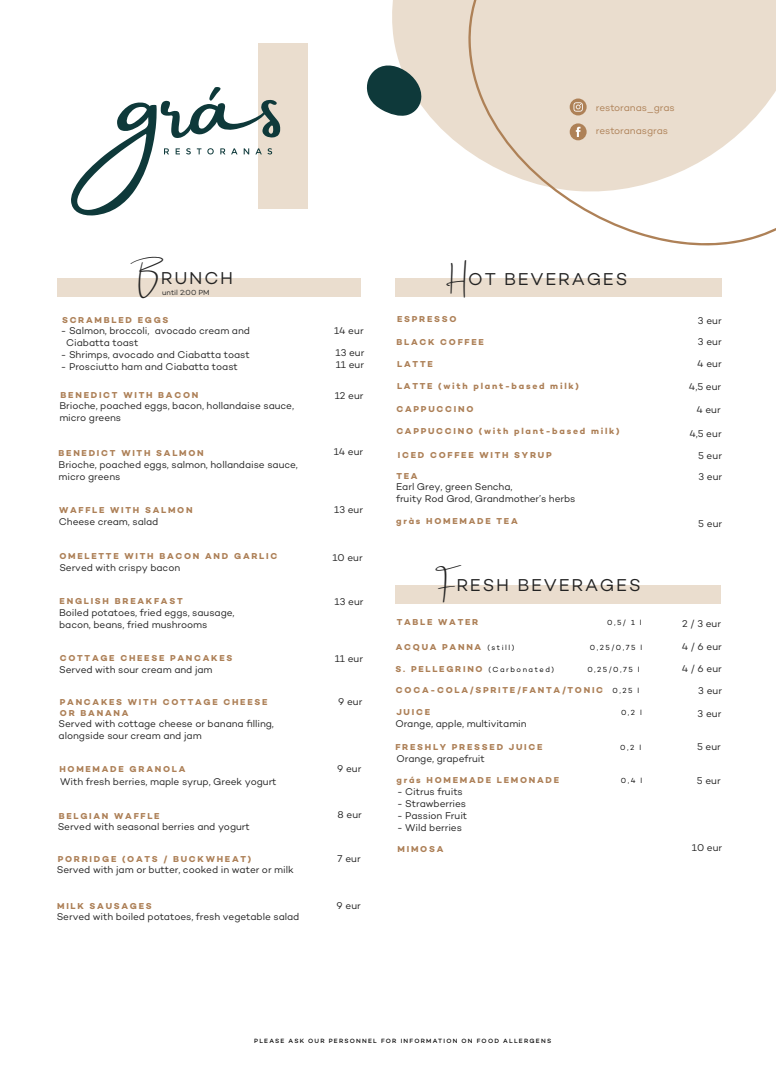
<style>
.page{position:relative;width:776px;height:1088px;background:#fff}
.page>*{position:absolute;margin:0;border:0;box-sizing:border-box;transform-origin:0 0}
.t1{font:17.5px "Campton";letter-spacing:.1em;color:#232323}
.t2{font:10px/12px "Campton";letter-spacing:-.005em;color:#232323}
.t3{font:10px "Campton";letter-spacing:-.01em;color:#ae8157}
.t4{font:700 8.75px/10.5px "Campton";letter-spacing:.2em;color:#ad8057}
.t5{font:7.5px "Campton";letter-spacing:.2em;color:#000}
.t6{font:7.5px "Campton";color:#232323}
.t7{font:500 6.25px "Campton";letter-spacing:.2em;color:#000}
.s1{font-family:"Amsterdam Two ttf"}
.s2{font-weight:400;font-size:7.5px;color:#000}
</style>
<div class="page">
<div style="left:259px;top:43px;width:49px;height:165px;background:#eaddce"></div>
<svg style="left:392px;top:0;width:75px;height:150px;fill:#eaddce"></svg>
<svg style="left:467px;top:0;width:309px;height:246px;fill:#eaddce"></svg>
<svg style="left:366px;top:55px;width:57px;height:62px"></svg>
<svg style="left:71px;top:87px;width:209px;height:129px"></svg>
<div style="left:570px;top:98px;width:17px;height:17px;background:#ae8157;border-radius:50%"></div>
<svg style="left:573px;top:102px;width:10px;height:10px"></svg>
<div style="left:570px;top:123px;width:17px;height:17px;background:#ae8157;border-radius:50%"></div>
<svg style="left:576px;top:127px;width:4px;height:10px"></svg>
<div style="left:57px;top:279px;width:304px;height:18px;background:#eaddce"></div>
<div style="left:395px;top:279px;width:327px;height:18px;background:#eaddce"></div>
<div style="left:395px;top:585px;width:326px;height:18px;background:#eaddce"></div>
<p class="t3" style="left:596px;top:101px;width:80px">restoranas_gras</p>
<p class="t3" style="left:596px;top:125px;width:74px">restoranasgras</p>
<h1 class="t1" style="left:137px;top:267px;width:98px"><span class="s1">B</span>RUNCH</h1>
<p class="t6" style="left:162px;top:288px;width:49px">until 2:00 PM</p>
<p class="t4" style="left:62px;top:314px;width:108px">SCRAMBLED EGGS</p>
<p class="t2" style="left:66px;top:324px;width:185px;text-indent:-5px">- Salmon, broccoli, avocado cream and<br>Ciabatta toast</p>
<p class="t2" style="left:61px;top:348px;width:190px">- Shrimps, avocado and Ciabatta toast</p>
<p class="t2" style="left:61px;top:360px;width:178px">- Prosciutto ham and Ciabatta toast</p>
<p class="t4" style="left:61px;top:390px;width:139px">BENEDICT WITH BACON</p>
<p class="t2" style="left:59px;top:399px;width:236px">Brioche, poached eggs, bacon, hollandaise sauce, micro greens</p>
<p class="t4" style="left:59px;top:448px;width:147px">BENEDICT WITH SALMON</p>
<p class="t2" style="left:59px;top:458px;width:241px">Brioche, poached eggs, salmon, hollandaise sauce, micro greens</p>
<p class="t2" style="left:334px;top:324px;width:31px">14 eur</p>
<p class="t2" style="left:336px;top:347px;width:30px;line-height:11.5px">13 eur<br>11 eur</p>
<p class="t2" style="left:335px;top:389px;width:30px">12 eur</p>
<p class="t2" style="left:334px;top:445px;width:31px">14 eur</p>
<p class="t4" style="left:59px;top:505px;width:135px">WAFFLE WITH SALMON</p>
<p class="t2" style="left:334px;top:503px;width:30px">13 eur</p>
<p class="t2" style="left:59px;top:516px;width:101px">Cheese cream, salad</p>
<p class="t4" style="left:59px;top:550px;width:219px">OMELETTE WITH BACON AND GARLIC</p>
<p class="t2" style="left:59px;top:562px;width:122px">Served with crispy bacon</p>
<p class="t2" style="left:332px;top:551px;width:32px">10 eur</p>
<p class="t4" style="left:60px;top:596px;width:125px">ENGLISH BREAKFAST</p>
<p class="t2" style="left:59px;top:606px;width:177px">Boiled potatoes, fried eggs, sausage, bacon, beans, fried mushrooms</p>
<p class="t2" style="left:335px;top:596px;width:30px">13 eur</p>
<p class="t4" style="left:60px;top:653px;width:174px">COTTAGE CHEESE PANCAKES</p>
<p class="t2" style="left:59px;top:663px;width:155px">Served with sour cream and jam</p>
<p class="t2" style="left:335px;top:653px;width:30px">11 eur</p>
<p class="t4" style="left:60px;top:697px;width:209px">PANCAKES WITH COTTAGE CHEESE<br>OR BANANA</p>
<p class="t2" style="left:59px;top:717px;width:217px">Served with cottage cheese or banana filling, alongside sour cream and jam</p>
<p class="t2" style="left:338px;top:696px;width:26px">9 eur</p>
<p class="t4" style="left:59px;top:763px;width:128px">HOMEMADE GRANOLA</p>
<p class="t2" style="left:60px;top:775px;width:218px">With fresh berries, maple syrup, Greek yogurt</p>
<p class="t2" style="left:337px;top:762px;width:26px">9 eur</p>
<p class="t4" style="left:59px;top:810px;width:102px">BELGIAN WAFFLE</p>
<p class="t2" style="left:58px;top:821px;width:194px">Served with seasonal berries and yogurt</p>
<p class="t2" style="left:338px;top:808px;width:26px">8 eur</p>
<p class="t4" style="left:58px;top:853px;width:195px">PORRIDGE (OATS / BUCKWHEAT)</p>
<p class="t2" style="left:57px;top:864px;width:238px">Served with jam or butter, cooked in water or milk</p>
<p class="t2" style="left:338px;top:853px;width:25px">7 eur</p>
<p class="t4" style="left:57px;top:900px;width:96px">MILK SAUSAGES</p>
<p class="t2" style="left:57px;top:911px;width:244px">Served with boiled potatoes, fresh vegetable salad</p>
<p class="t2" style="left:337px;top:899px;width:26px">9 eur</p>
<h1 class="t1" style="left:446px;top:268px;width:183px"><span class="s1">H</span>OT BEVERAGES</h1>
<p class="t4" style="left:397px;top:313px;width:61px">ESPRESSO</p>
<p class="t2" style="left:698px;top:314px;width:25px">3 eur</p>
<p class="t4" style="left:396px;top:336px;width:89px">BLACK COFFEE</p>
<p class="t2" style="left:698px;top:335px;width:25px">3 eur</p>
<p class="t4" style="left:397px;top:358px;width:37px">LATTE</p>
<p class="t2" style="left:697px;top:357px;width:26px">4 eur</p>
<p class="t4" style="left:396px;top:404px;width:78px">CAPPUCCINO</p>
<p class="t4" style="left:397px;top:381px;width:183px">LATTE (with plant-based milk)</p>
<p class="t2" style="left:689px;top:380px;width:34px">4,5 eur</p>
<p class="t2" style="left:696px;top:403px;width:26px">4 eur</p>
<p class="t4" style="left:396px;top:426px;width:225px">CAPPUCCINO (with plant-based milk)</p>
<p class="t2" style="left:689px;top:427px;width:34px">4,5 eur</p>
<p class="t4" style="left:398px;top:450px;width:155px">ICED COFFEE WITH SYRUP</p>
<p class="t2" style="left:698px;top:449px;width:25px">5 eur</p>
<p class="t4" style="left:396px;top:470px;width:23px">TEA</p>
<p class="t2" style="left:396px;top:481px;width:181px">Earl Grey, green Sencha,<br>fruity Rod Grod, Grandmother’s herbs</p>
<p class="t2" style="left:698px;top:470px;width:25px">3 eur</p>
<p class="t4" style="left:396px;top:516px;width:123px">gràs HOMEMADE TEA</p>
<p class="t2" style="left:698px;top:517px;width:25px">5 eur</p>
<h1 class="t1" style="left:436px;top:574px;width:206px"><span class="s1">F</span>RESH BEVERAGES</h1>
<p class="t4" style="left:397px;top:617px;width:83px">TABLE WATER</p>
<p class="t5" style="left:607px;top:618px;width:36px">0,5/ 1 l</p>
<p class="t2" style="left:682px;top:617px;width:40px">2 / 3 eur</p>
<p class="t4" style="left:396px;top:641px;width:120px">ACQUA PANNA <span class="s2">(still)</span></p>
<p class="t5" style="left:590px;top:642px;width:54px">0,25/0,75 l</p>
<p class="t2" style="left:682px;top:640px;width:42px">4 / 6 eur</p>
<p class="t4" style="left:396px;top:663px;width:160px">S. PELLEGRINO <span class="s2">(Carbonated)</span></p>
<p class="t5" style="left:587px;top:664px;width:54px">0,25/0,75 l</p>
<p class="t2" style="left:682px;top:662px;width:42px">4 / 6 eur</p>
<p class="t4" style="left:396px;top:685px;width:209px">COCA-COLA/SPRITE/FANTA/TONIC</p>
<p class="t5" style="left:613px;top:686px;width:28px">0,25 l</p>
<p class="t2" style="left:698px;top:685px;width:25px">3 eur</p>
<p class="t4" style="left:396px;top:706px;width:35px">JUICE</p>
<p class="t5" style="left:621px;top:708px;width:22px">0,2 l</p>
<p class="t2" style="left:697px;top:707px;width:25px">3 eur</p>
<p class="t4" style="left:395px;top:742px;width:149px">FRESHLY PRESSED JUICE</p>
<p class="t5" style="left:620px;top:743px;width:22px">0,2 l</p>
<p class="t2" style="left:697px;top:741px;width:25px">5 eur</p>
<p class="t2" style="left:395px;top:717px;width:133px">Orange, apple, multivitamin</p>
<p class="t2" style="left:396px;top:753px;width:90px">Orange, grapefruit</p>
<p class="t4" style="left:396px;top:774px;width:164px">grás HOMEMADE LEMONADE</p>
<p class="t5" style="left:621px;top:775px;width:23px">0,4 l</p>
<p class="t2" style="left:697px;top:774px;width:25px">5 eur</p>
<p class="t2" style="left:397px;top:785px;width:67px">- Citrus fruits</p>
<p class="t2" style="left:397px;top:797px;width:71px">- Strawberries</p>
<p class="t2" style="left:397px;top:809px;width:72px">- Passion Fruit</p>
<p class="t2" style="left:397px;top:821px;width:66px">- Wild berries</p>
<p class="t4" style="left:397px;top:843px;width:47px">MIMOSA</p>
<p class="t2" style="left:692px;top:842px;width:32px">10 eur</p>
<p class="t7" style="left:254px;top:1036px;width:298px">PLEASE ASK OUR PERSONNEL FOR INFORMATION ON FOOD ALLERGENS</p>
</div>
